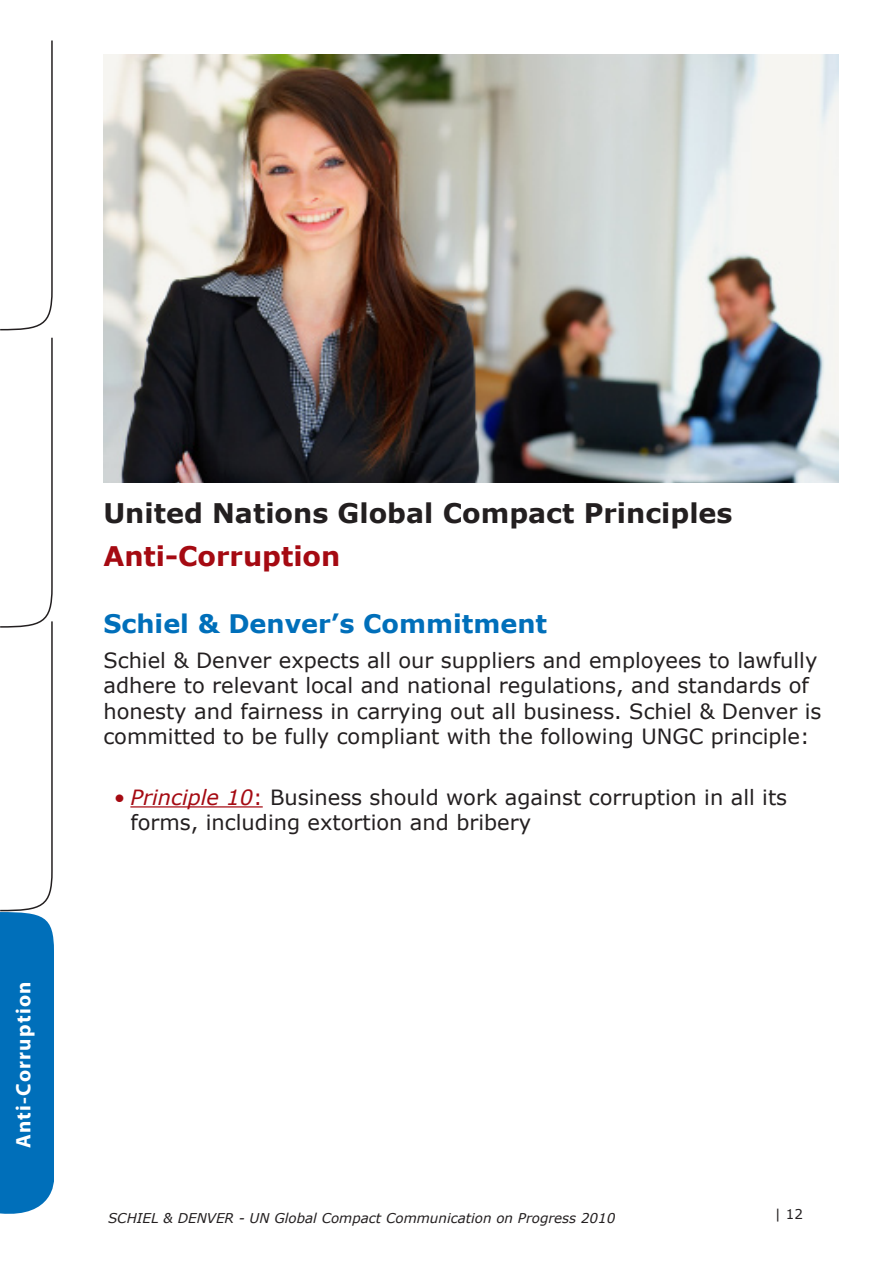
<style>
.page{position:relative;width:893px;height:1263px;background:#fff}
.page>*{position:absolute;margin:0;border:0;box-sizing:border-box;transform-origin:0 0}
.Body_3{font:700 27px "Verdana";color:#231f20}
.Body_3-2{font:700 27px "Verdana";color:#a50a12}
.Body_3-3{font:700 25.5px "Verdana";color:#006fba}
.Body_3-4{font:21px/25.2px "Verdana";color:#231f20}
.Head_3{font:700 21px "Myriad Pro";letter-spacing:.06em;color:#fff}
.Body{font:italic 13.5px "Verdana";color:#231f20}
.Body-2{font:13.5px "Verdana";color:#231f20}
.s1{font-style:italic;color:#a50a12}
.s2{color:#a50a12}
</style>
<div class="page">
<hr style="left:130px;top:806px;width:133px;height:1px;background:#a50a12">
<img style="left:103px;top:54px;width:736px;height:429px">
<svg style="left:0;top:40px;width:54px;height:1174px"></svg>
<p class="Head_3" style="left:10px;top:1148px;width:168px;rotate:-90deg">Anti-Corruption</p>
<p class="Body_3" style="left:103px;top:496px;width:631px">United Nations Global Compact Principles</p>
<p class="Body_3-2" style="left:103px;top:538px;width:239px">Anti-Corruption</p>
<p class="Body_3-3" style="left:103px;top:607px;width:445px">Schiel &amp; Denver’s Commitment</p>
<p class="Body_3-4" style="left:103px;top:648px;width:719px">Schiel &amp; Denver expects all our suppliers and employees to lawfully adhere to relevant local and national regulations, and standards of honesty and fairness in carrying out all business. Schiel &amp; Denver is committed to be fully compliant with the following UNGC principle:</p>
<p class="Body_3-4" style="left:130px;top:785px;width:658px;text-indent:-17px"><span class="s1">• Principle 10</span><span class="s2">:</span> Business should work against corruption in all its forms, including extortion and bribery</p>
<p class="Body" style="left:108px;top:1209px;width:509px">SCHIEL &amp; DENVER - UN Global Compact Communication on Progress 2010</p>
<p class="Body-2" style="left:775px;top:1206px;width:30px">| 12</p>
</div>
